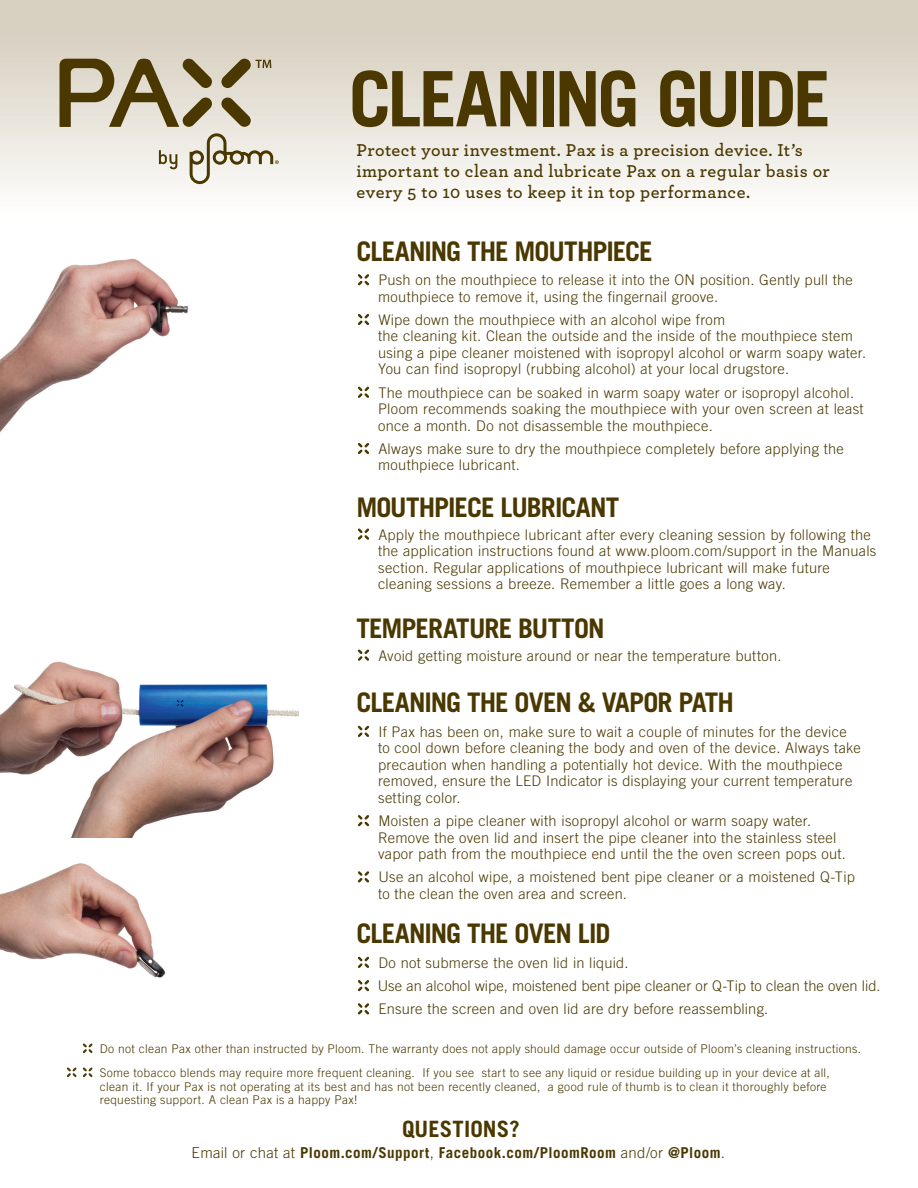
<style>
.page{position:relative;width:918px;height:1188px;background:#fff}
.page>*{position:absolute;margin:0;border:0;box-sizing:border-box;transform-origin:0 0}
.t1{font:700 76.5px "Trade Gothic LT Com";letter-spacing:-.05em;color:#4a3800}
.t2{font:700 27px "Trade Gothic LT Com";letter-spacing:-.035em;color:#4a3800}
.t3{font:700 22.5px "Trade Gothic LT Com";letter-spacing:.005em;color:#4a3800}
.t4{font:600 18px/21px "Archer";letter-spacing:.02em;color:#4a3800}
.t5{font:700 15px "Trade Gothic LT Com";letter-spacing:.035em;color:#4a3800}
.t6{font:300 14.7px/16.5px "Trade Gothic LT Com";letter-spacing:.02em;color:#4a3800}
.t7{font:300 12px/13.5px "Trade Gothic LT Com";letter-spacing:.03em;color:#4a3800}
.s1{font-weight:300}
</style>
<div class="page">
<div style="left:0;top:0;width:918px;height:251px;background:linear-gradient(to bottom,#d3cab8,#fff)"></div>
<img style="left:0;top:661px;width:299px;height:177px">
<img style="left:0;top:258px;width:189px;height:174px">
<img style="left:0;top:863px;width:166px;height:115px">
<svg style="left:358px;top:274px;width:11px;height:11px"></svg>
<svg style="left:358px;top:314px;width:11px;height:11px"></svg>
<svg style="left:358px;top:387px;width:11px;height:11px"></svg>
<svg style="left:358px;top:443px;width:11px;height:11px"></svg>
<svg style="left:358px;top:529px;width:11px;height:11px"></svg>
<svg style="left:358px;top:650px;width:11px;height:11px"></svg>
<svg style="left:358px;top:957px;width:11px;height:11px"></svg>
<svg style="left:358px;top:980px;width:11px;height:11px"></svg>
<svg style="left:358px;top:1003px;width:11px;height:11px"></svg>
<svg style="left:358px;top:726px;width:11px;height:11px"></svg>
<svg style="left:358px;top:815px;width:11px;height:11px"></svg>
<svg style="left:358px;top:871px;width:11px;height:11px"></svg>
<svg style="left:221px;top:97px;width:30px;height:30px"></svg>
<svg style="left:60px;top:58px;width:152px;height:69px;background:#a59a7d"></svg>
<svg style="left:159px;top:150px;width:18px;height:19px"></svg>
<svg style="left:221px;top:59px;width:50px;height:29px"></svg>
<svg style="left:190px;top:133px;width:89px;height:51px"></svg>
<svg style="left:67px;top:1068px;width:9px;height:9px"></svg>
<svg style="left:83px;top:1068px;width:9px;height:9px"></svg>
<svg style="left:83px;top:1044px;width:9px;height:9px"></svg>
<h1 class="t1" style="left:349px;top:52px;width:484px">CLEANING GUIDE</h1>
<p class="t4" style="left:356px;top:139px;width:475px">Protect your investment. Pax is a precision device. It’s important to clean and lubricate Pax on a regular basis or every 5 to 10 uses to keep it in top performance.</p>
<h2 class="t2" style="left:356px;top:235px;width:298px">CLEANING THE MOUTHPIECE</h2>
<p class="t6" style="left:378px;top:272px;width:476px">Push on the mouthpiece to release it into the ON position. Gently pull the mouthpiece to remove it, using the fingernail groove.</p>
<p class="t6" style="left:378px;top:311px;width:489px">Wipe down the mouthpiece with an alcohol wipe from<br>the cleaning kit. Clean the outside and the inside of the mouthpiece stem using a pipe cleaner moistened with isopropyl alcohol or warm soapy water.<br>You can find isopropyl (rubbing alcohol) at your local drugstore.</p>
<p class="t6" style="left:378px;top:384px;width:487px">The mouthpiece can be soaked in warm soapy water or isopropyl alcohol.<br>Ploom recommends soaking the mouthpiece with your oven screen at least once a month. Do not disassemble the mouthpiece.</p>
<p class="t6" style="left:378px;top:440px;width:467px">Always make sure to dry the mouthpiece completely before applying the mouthpiece lubricant.</p>
<h2 class="t2" style="left:356px;top:491px;width:264px">MOUTHPIECE LUBRICANT</h2>
<p class="t6" style="left:378px;top:526px;width:500px">Apply the mouthpiece lubricant after every cleaning session by following the the application instructions found at www.ploom.com/support in the Manuals section. Regular applications of mouthpiece lubricant will make future cleaning sessions a breeze. Remember a little goes a long way.</p>
<h2 class="t2" style="left:356px;top:611px;width:250px">TEMPERATURE BUTTON</h2>
<p class="t6" style="left:378px;top:647px;width:405px">Avoid getting moisture around or near the temperature button.</p>
<h2 class="t2" style="left:356px;top:686px;width:379px">CLEANING THE OVEN &amp; VAPOR PATH</h2>
<p class="t6" style="left:378px;top:723px;width:484px">If Pax has been on, make sure to wait a couple of minutes for the device to cool down before cleaning the body and oven of the device. Always take precaution when handling a potentially hot device. With the mouthpiece removed, ensure the LED Indicator is displaying your current temperature setting color.</p>
<p class="t6" style="left:378px;top:812px;width:469px">Moisten a pipe cleaner with isopropyl alcohol or warm soapy water.<br>Remove the oven lid and insert the pipe cleaner into the stainless steel vapor path from the mouthpiece end until the the oven screen pops out.</p>
<p class="t6" style="left:378px;top:869px;width:478px">Use an alcohol wipe, a moistened bent pipe cleaner or a moistened Q-Tip to the clean the oven area and screen.</p>
<h2 class="t2" style="left:356px;top:917px;width:256px">CLEANING THE OVEN LID</h2>
<p class="t6" style="left:378px;top:951px;width:504px;line-height:23.2px">Do not submerse the oven lid in liquid.<br>Use an alcohol wipe, moistened bent pipe cleaner or Q-Tip to clean the oven lid.<br>Ensure the screen and oven lid are dry before reassembling.</p>
<p class="t7" style="left:100px;top:1041px;width:763px">Do not clean Pax other than instructed by Ploom. The warranty does not apply should damage occur outside of Ploom’s cleaning instructions.</p>
<p class="t7" style="left:100px;top:1066px;width:732px">Some tobacco blends may require more frequent cleaning. If you see start to see any liquid or residue building up in your device at all, clean it . If your Pax is not operating at its best and has not been recently cleaned, a good rule of thumb is to clean it thoroughly before requesting support. A clean Pax is a happy Pax!</p>
<h3 class="t3" style="left:402px;top:1116px;width:119px">QUESTIONS?</h3>
<p class="t5" style="left:192px;top:1144px;width:535px"><span class="s1">Email or chat at</span> Ploom.com/Support<span class="s1">,</span> Facebook.com/PloomRoom <span class="s1">and/or</span> @Ploom<span class="s1">.</span></p>
</div>
